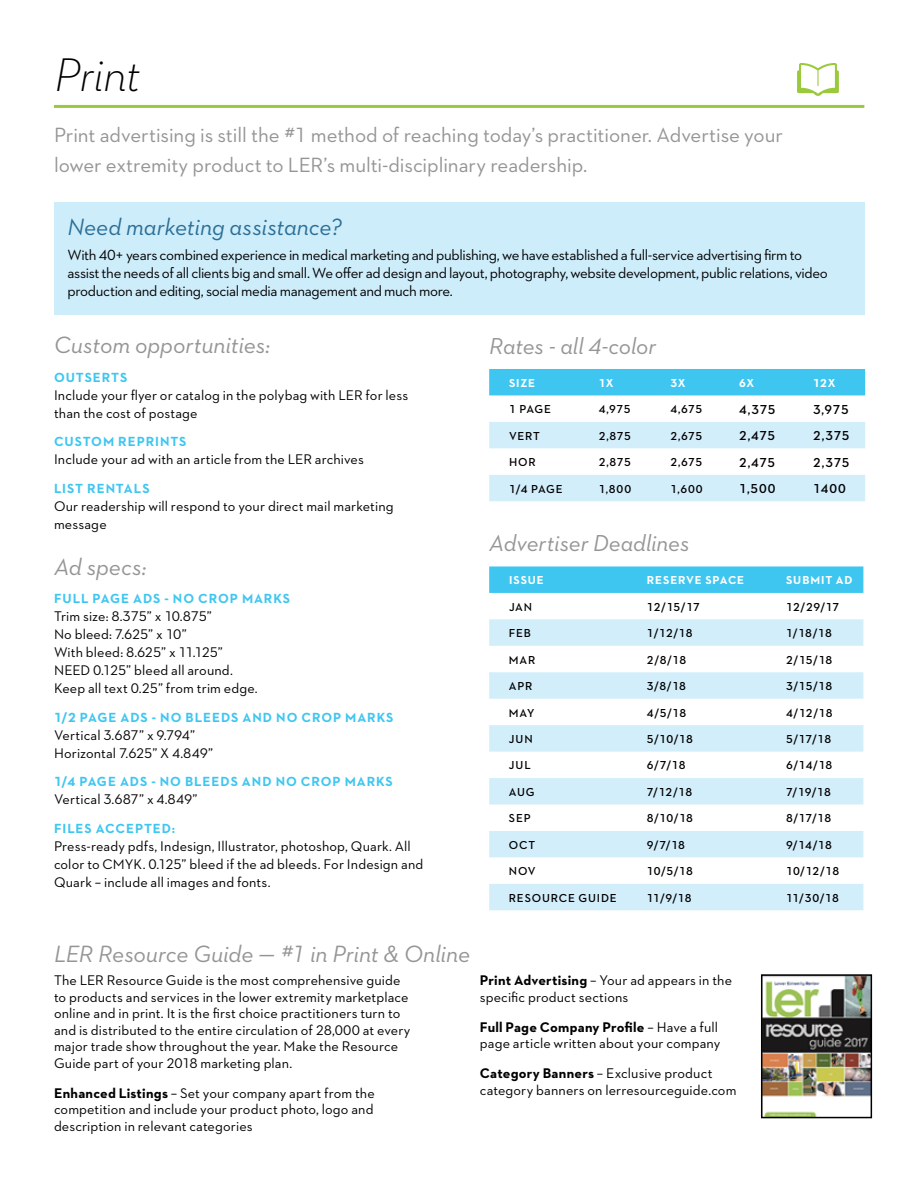
<style>
.page{position:relative;width:918px;height:1188px;background:#fff}
.page>*{position:absolute;margin:0;border:0;box-sizing:border-box;transform-origin:0 0}
.t1{font:italic 300 48px "Neutraface 2 Text";letter-spacing:-.02em;color:#000}
.t2{font:italic 24px "Neutraface 2 Text";letter-spacing:-.005em;color:#969595}
.t3{font:italic 24px "Neutraface 2 Text";letter-spacing:-.005em;color:#2c6f96}
.t4{font:italic 23.55px "Neutraface 2 Text";letter-spacing:-.005em;color:#969595}
.t5{font:21px/30px "Neutraface 2 Text";letter-spacing:-.005em;color:#969595}
.t6{font:15px/18px "Neutraface 2 Text";letter-spacing:-.025em;color:#000}
.t7{font:14.25px/16.5px "Neutraface 2 Text";letter-spacing:.01em;color:#000}
.t8{font:700 13.5px "Neutraface 2 Text";letter-spacing:.065em;color:#3ec6f1}
.t9{font:600 13.2px "Neutraface 2 Text";letter-spacing:.04em;color:#000}
.t10{font:600 11.7px "Neutraface 2 Text";letter-spacing:.03em;color:#000}
.t11{font:700 11.7px "Neutraface 2 Text";letter-spacing:.07em;color:#fff}
.t12{font:600 11.7px "Neutraface 2 Text";letter-spacing:.075em;color:#000}
.s1{font-weight:700}
</style>
<div class="page">
<hr style="left:54px;top:105px;width:810px;height:3px;background:#9aca3c">
<div style="left:54px;top:203px;width:810px;height:112px;background:#ceedfb"></div>
<svg style="left:797px;top:63px;width:42px;height:33px"></svg>
<div style="left:489px;top:369px;width:376px;height:26px;background:#3ec6f1"></div>
<svg style="left:489px;top:422px;width:376px;height:79px"></svg>
<svg style="left:489px;top:566px;width:374px;height:27px;background:#42c7f1"></svg>
<svg style="left:489px;top:619px;width:374px;height:291px;fill:#d3eefb"></svg>
<img style="left:764px;top:977px;width:105px;height:138px">
<div style="left:761px;top:974px;width:111px;height:144px;border:2px solid #000"></div>
<h1 class="t1" style="left:54px;top:45px;width:88px">Print</h1>
<h3 class="t5" style="left:54px;top:119px;width:731px">Print advertising is still the #1 method of reaching today’s practitioner. Advertise your lower extremity product to LER’s multi-disciplinary readership.</h3>
<h2 class="t3" style="left:68px;top:212px;width:276px">Need marketing assistance?</h2>
<p class="t6" style="left:68px;top:246px;width:762px">With 40+ years combined experience in medical marketing and publishing, we have established a full-service advertising firm to assist the needs of all clients big and small. We offer ad design and layout, photography, website development, public relations, video production and editing, social media management and much more.</p>
<h2 class="t2" style="left:54px;top:330px;width:218px">Custom opportunities:</h2>
<p class="t8" style="left:54px;top:369px;width:75px">OUTSERTS</p>
<p class="t7" style="left:54px;top:386px;width:356px;line-height:18px">Include your flyer or catalog in the polybag with LER for less than the cost of postage</p>
<p class="t8" style="left:54px;top:433px;width:134px">CUSTOM REPRINTS</p>
<p class="t7" style="left:54px;top:451px;width:311px">Include your ad with an article from the LER archives</p>
<p class="t8" style="left:54px;top:480px;width:97px">LIST RENTALS</p>
<p class="t7" style="left:54px;top:497px;width:341px;line-height:18px">Our readership will respond to your direct mail marketing message</p>
<h2 class="t2" style="left:54px;top:551px;width:94px">Ad specs:</h2>
<p class="t8" style="left:54px;top:590px;width:238px">FULL PAGE ADS - NO CROP MARKS</p>
<p class="t7" style="left:54px;top:607px;width:205px;line-height:18px">Trim size: 8.375” x 10.875”<br>No bleed: 7.625” x 10”<br>With bleed: 8.625” x 11.125”<br>NEED 0.125” bleed all around.<br>Keep all text 0.25” from trim edge.</p>
<p class="t8" style="left:54px;top:708px;width:341px">1/2 PAGE ADS - NO BLEEDS AND NO CROP MARKS</p>
<p class="t7" style="left:54px;top:726px;width:161px;line-height:18px">Vertical 3.687” x 9.794”<br>Horizontal 7.625” X 4.849”</p>
<p class="t8" style="left:54px;top:773px;width:340px">1/4 PAGE ADS - NO BLEEDS AND NO CROP MARKS</p>
<p class="t7" style="left:54px;top:791px;width:145px">Vertical 3.687” x 4.849”</p>
<p class="t8" style="left:54px;top:819px;width:123px">FILES ACCEPTED:</p>
<p class="t7" style="left:54px;top:837px;width:371px;line-height:18px">Press-ready pdfs, Indesign, Illustrator, photoshop, Quark. All color to CMYK. 0.125” bleed if the ad bleeds. For Indesign and<br>Quark – include all images and fonts.</p>
<h3 class="t4" style="left:489px;top:331px;width:168px">Rates - all 4-color</h3>
<p class="t11" style="left:509px;top:375px;width:28px">SIZE</p>
<p class="t11" style="left:599px;top:375px;width:16px">1X</p>
<p class="t11" style="left:670px;top:375px;width:17px">3X</p>
<p class="t11" style="left:739px;top:375px;width:17px">6X</p>
<p class="t11" style="left:813px;top:375px;width:24px">12X</p>
<p class="t10" style="left:509px;top:402px;width:44px">1 PAGE</p>
<p class="t10" style="left:599px;top:402px;width:33px">4,975</p>
<p class="t10" style="left:670px;top:402px;width:34px">4,675</p>
<p class="t9" style="left:739px;top:401px;width:38px">4,375</p>
<p class="t9" style="left:813px;top:401px;width:37px">3,975</p>
<p class="t10" style="left:509px;top:428px;width:32px">VERT</p>
<p class="t10" style="left:599px;top:428px;width:34px">2,875</p>
<p class="t10" style="left:670px;top:428px;width:33px">2,675</p>
<p class="t9" style="left:739px;top:427px;width:38px">2,475</p>
<p class="t9" style="left:813px;top:427px;width:38px">2,375</p>
<p class="t10" style="left:509px;top:455px;width:28px">HOR</p>
<p class="t10" style="left:599px;top:455px;width:34px">2,875</p>
<p class="t10" style="left:670px;top:455px;width:33px">2,675</p>
<p class="t9" style="left:739px;top:454px;width:38px">2,475</p>
<p class="t9" style="left:813px;top:454px;width:38px">2,375</p>
<p class="t10" style="left:509px;top:481px;width:55px">1/4 PAGE</p>
<p class="t10" style="left:599px;top:481px;width:34px">1,800</p>
<p class="t10" style="left:670px;top:481px;width:34px">1,600</p>
<p class="t9" style="left:739px;top:480px;width:38px">1,500</p>
<p class="t9" style="left:813px;top:480px;width:34px">1400</p>
<h3 class="t4" style="left:489px;top:528px;width:202px">Advertiser Deadlines</h3>
<p class="t11" style="left:509px;top:573px;width:36px">ISSUE</p>
<p class="t11" style="left:647px;top:573px;width:99px">RESERVE SPACE</p>
<p class="t11" style="left:786px;top:573px;width:68px">SUBMIT AD</p>
<p class="t10" style="left:509px;top:599px;width:25px">JAN</p>
<p class="t10" style="left:647px;top:599px;width:55px">12/15/17</p>
<p class="t10" style="left:786px;top:599px;width:55px">12/29/17</p>
<p class="t10" style="left:509px;top:626px;width:23px">FEB</p>
<p class="t10" style="left:647px;top:626px;width:47px">1/12/18</p>
<p class="t10" style="left:786px;top:626px;width:47px">1/18/18</p>
<p class="t10" style="left:509px;top:652px;width:28px">MAR</p>
<p class="t10" style="left:647px;top:652px;width:41px">2/8/18</p>
<p class="t10" style="left:786px;top:652px;width:48px">2/15/18</p>
<p class="t10" style="left:509px;top:679px;width:25px">APR</p>
<p class="t10" style="left:647px;top:679px;width:41px">3/8/18</p>
<p class="t10" style="left:786px;top:679px;width:48px">3/15/18</p>
<p class="t10" style="left:509px;top:705px;width:27px">MAY</p>
<p class="t10" style="left:647px;top:705px;width:41px">4/5/18</p>
<p class="t10" style="left:786px;top:705px;width:48px">4/12/18</p>
<p class="t10" style="left:509px;top:732px;width:25px">JUN</p>
<p class="t10" style="left:647px;top:732px;width:48px">5/10/18</p>
<p class="t10" style="left:786px;top:732px;width:47px">5/17/18</p>
<p class="t10" style="left:509px;top:758px;width:23px">JUL</p>
<p class="t10" style="left:647px;top:758px;width:40px">6/7/18</p>
<p class="t10" style="left:786px;top:758px;width:48px">6/14/18</p>
<p class="t10" style="left:509px;top:785px;width:27px">AUG</p>
<p class="t10" style="left:647px;top:785px;width:47px">7/12/18</p>
<p class="t10" style="left:786px;top:785px;width:46px">7/19/18</p>
<p class="t10" style="left:509px;top:811px;width:23px">SEP</p>
<p class="t10" style="left:647px;top:811px;width:48px">8/10/18</p>
<p class="t10" style="left:786px;top:811px;width:47px">8/17/18</p>
<p class="t10" style="left:509px;top:837px;width:28px">OCT</p>
<p class="t10" style="left:647px;top:837px;width:40px">9/7/18</p>
<p class="t10" style="left:786px;top:837px;width:47px">9/14/18</p>
<p class="t10" style="left:509px;top:864px;width:28px">NOV</p>
<p class="t10" style="left:647px;top:864px;width:48px">10/5/18</p>
<p class="t10" style="left:786px;top:864px;width:55px">10/12/18</p>
<p class="t12" style="left:509px;top:890px;width:110px">RESOURCE GUIDE</p>
<p class="t10" style="left:647px;top:890px;width:46px">11/9/18</p>
<p class="t10" style="left:786px;top:890px;width:54px">11/30/18</p>
<h2 class="t2" style="left:54px;top:939px;width:418px">LER Resource Guide — #1 in Print &amp; Online</h2>
<p class="t7" style="left:54px;top:972px;width:358px">The LER Resource Guide is the most comprehensive guide to products and services in the lower extremity marketplace online and in print. It is the first choice practitioners turn to and is distributed to the entire circulation of 28,000 at every major trade show throughout the year. Make the Resource Guide part of your 2018 marketing plan.</p>
<p class="t7" style="left:54px;top:1085px;width:322px;text-align:justify"><span class="s1">Enhanced Listings</span> – Set your company apart from the competition and include your product photo, logo and description in relevant categories</p>
<p class="t7" style="left:480px;top:972px;width:254px"><span class="s1">Print Advertising</span> – Your ad appears in the specific product sections</p>
<p class="t7" style="left:480px;top:1019px;width:242px"><span class="s1">Full Page Company Profile</span> – Have a full page article written about your company</p>
<p class="t7" style="left:480px;top:1065px;width:258px"><span class="s1">Category Banners</span> – Exclusive product category banners on lerresourceguide.com</p>
</div>
